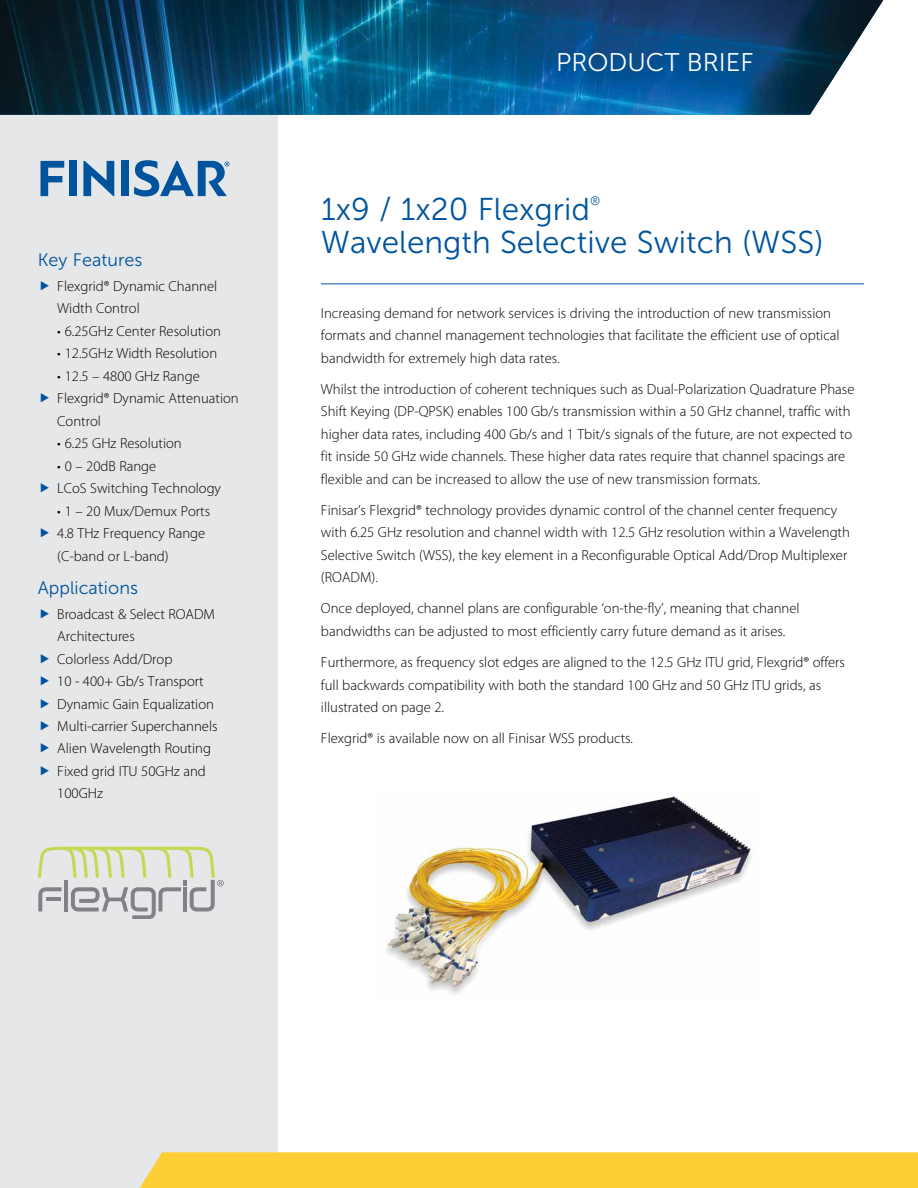
<style>
.page{position:relative;width:918px;height:1188px;background:#fff}
.page>*{position:absolute;margin:0;border:0;box-sizing:border-box;transform-origin:0 0}
.t1{font:31.5px "Museo Sans 300";color:#00549e}
.t2{font:25.5px "Museo Sans 300";color:#fff}
.t3{font:18px "Museo Sans 300";color:#00549e}
.t4{font:300 14.7px/22.5px "Myriad Pro";color:#000}
.t5{font:12.3px "Museo Sans 300";color:#00549e}
</style>
<div class="page">
<div style="left:0;top:85px;width:278px;height:1103px;background:#e6e7e8"></div>
<img style="left:0;top:0;width:884px;height:115px">
<div style="left:139px;top:1152px;width:779px;height:36px;background:#ffce35"></div>
<svg style="left:40px;top:161px;width:24px;height:35px"></svg>
<div style="left:70px;top:161px;width:7px;height:35px;background:#00549e"></div>
<div style="left:121px;top:161px;width:7px;height:35px;background:#00549e"></div>
<svg style="left:83px;top:161px;width:31px;height:35px"></svg>
<svg style="left:134px;top:160px;width:96px;height:37px"></svg>
<hr style="left:321px;top:283px;width:543px;height:1px;background:#00549e">
<svg style="left:38px;top:847px;width:186px;height:71px"></svg>
<img style="left:386px;top:796px;width:365px;height:199px">
<p class="t3" style="left:38px;top:250px;width:106px">Key Features</p>
<p class="t4" style="left:57px;top:275px;width:161px">Flexgrid® Dynamic Channel<br>Width Control</p>
<p class="t4" style="left:57px;top:320px;width:165px">• 6.25GHz Center Resolution</p>
<p class="t4" style="left:57px;top:342px;width:161px">• 12.5GHz Width Resolution</p>
<p class="t4" style="left:57px;top:365px;width:183px">• 12.5 – 4800 GHz Range<br>Flexgrid® Dynamic Attenuation<br>Control</p>
<p class="t4" style="left:57px;top:432px;width:126px">• 6.25 GHz Resolution</p>
<p class="t4" style="left:57px;top:455px;width:165px">• 0 – 20dB Range<br>LCoS Switching Technology</p>
<p class="t4" style="left:57px;top:500px;width:154px">• 1 – 20 Mux/Demux Ports<br>4.8 THz Frequency Range (C-band or L-band)</p>
<p class="t3" style="left:38px;top:578px;width:102px">Applications</p>
<p class="t4" style="left:57px;top:603px;width:162px">Broadcast &amp; Select ROADM<br>Architectures<br>Colorless Add/Drop<br>10 - 400+ Gb/s Transport<br>Dynamic Gain Equalization<br>Multi-carrier Superchannels<br>Alien Wavelength Routing<br>Fixed grid ITU 50GHz and<br>100GHz</p>
<h2 class="t2" style="left:556px;top:49px;width:199px">PRODUCT BRIEF</h2>
<h1 class="t1" style="left:321px;top:192px;width:271px">1x9 / 1x20 Flexgrid</h1>
<p class="t5" style="left:590px;top:195px;width:12px">®</p>
<h1 class="t1" style="left:321px;top:225px;width:504px">Wavelength Selective Switch (WSS)</h1>
<p class="t4" style="left:321px;top:302px;width:520px">Increasing demand for network services is driving the introduction of new transmission formats and channel management technologies that facilitate the efficient use of optical bandwidth for extremely high data rates.</p>
<p class="t4" style="left:321px;top:378px;width:535px">Whilst the introduction of coherent techniques such as Dual-Polarization Quadrature Phase Shift Keying (DP-QPSK) enables 100 Gb/s transmission within a 50 GHz channel, traffic with higher data rates, including 400 Gb/s and 1 Tbit/s signals of the future, are not expected to fit inside 50 GHz wide channels. These higher data rates require that channel spacings are flexible and can be increased to allow the use of new transmission formats.</p>
<p class="t4" style="left:321px;top:499px;width:530px">Finisar’s Flexgrid® technology provides dynamic control of the channel center frequency with 6.25 GHz resolution and channel width with 12.5 GHz resolution within a Wavelength Selective Switch (WSS), the key element in a Reconfigurable Optical Add/Drop Multiplexer (ROADM).</p>
<p class="t4" style="left:321px;top:598px;width:480px">Once deployed, channel plans are configurable ‘on-the-fly’, meaning that channel bandwidths can be adjusted to most efficiently carry future demand as it arises.</p>
<p class="t4" style="left:321px;top:651px;width:526px">Furthermore, as frequency slot edges are aligned to the 12.5 GHz ITU grid, Flexgrid® offers full backwards compatibility with both the standard 100 GHz and 50 GHz ITU grids, as illustrated on page 2.</p>
<p class="t4" style="left:321px;top:727px;width:314px">Flexgrid® is available now on all Finisar WSS products.</p>
</div>
